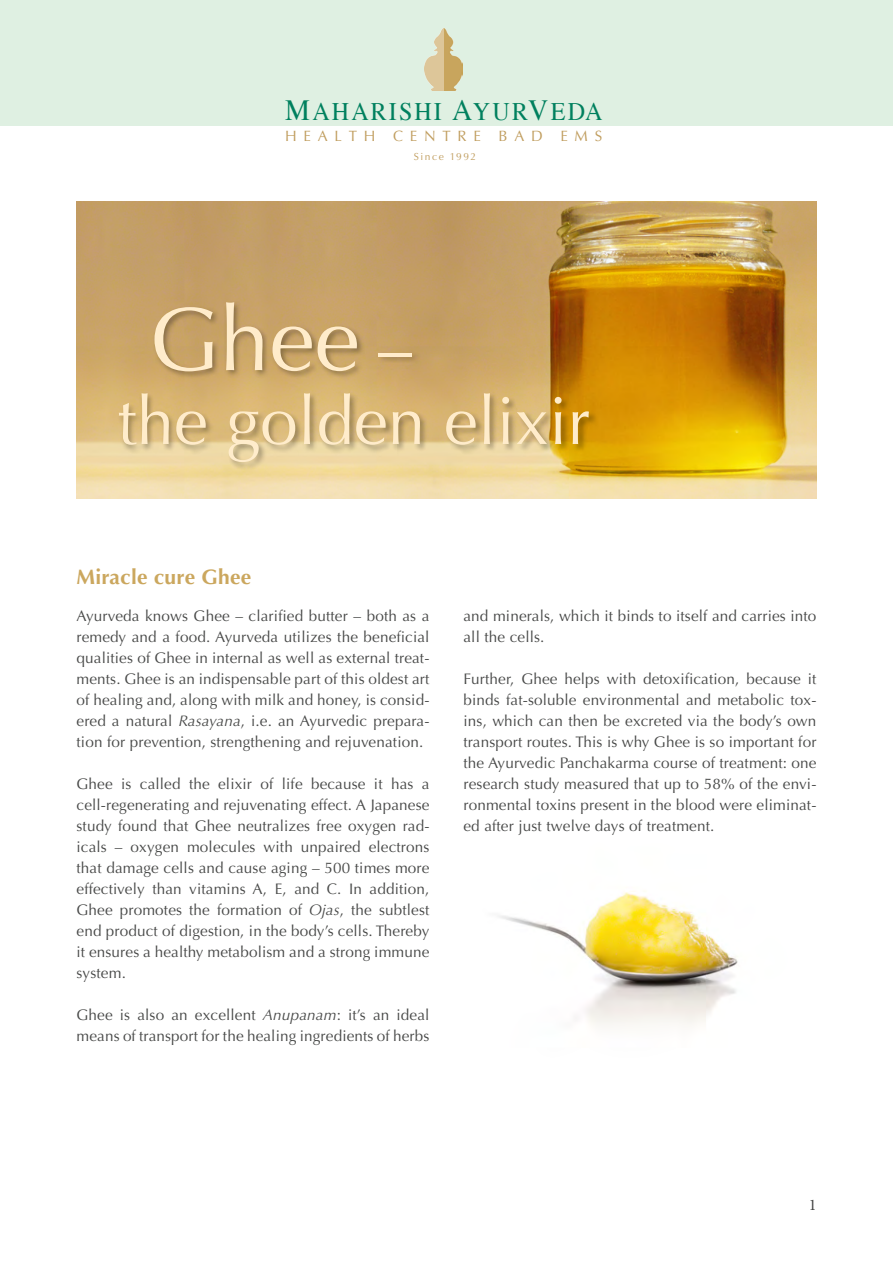
<style>
.page{position:relative;width:893px;height:1263px;background:#fff}
.page>*{position:absolute;margin:0;border:0;box-sizing:border-box;transform-origin:0 0}
.t1{font:90.15px "Optima";color:#ffeccb}
.t2{font:67.5px "Optima";color:#ffeccb}
.t3{font:25.2px "Times";letter-spacing:.085em;color:#00805e;scale:.96 1}
.t4{font:700 21px "Optima";letter-spacing:.01em;color:#cba75e}
.t5{font:16.2px "Minion Pro";color:#474847}
.t6{font:15.3px/21px "Optima";letter-spacing:.01em;color:#474847;text-align:justify}
.t7{font:15px "Optima";letter-spacing:.45em;color:#c09d5e}
.t8{font:10.2px "Optima";letter-spacing:.15em;color:#c09d5e}
.s1{font-size:29.25px}
.s2{font-size:67.5px}
.s3{font-style:italic}
</style>
<div class="page">
<img style="left:498px;top:891px;width:240px;height:136px">
<div style="left:0;top:0;width:893px;height:125px;background:#dff0e2"></div>
<img style="left:444px;top:29px;width:19px;height:62px">
<img style="left:425px;top:29px;width:19px;height:62px">
<img style="left:77px;top:202px;width:739px;height:297px">
<img style="left:95px;top:289px;width:507px;height:185px">
<h3 class="t3" style="left:285px;top:88px;width:332px"><span class="s1">M</span>AHARISHI <span class="s1">A</span>YUR<span class="s1">V</span>EDA</h3>
<p class="t7" style="left:285px;top:127px;width:318px">HEALTH CENTRE BAD EMS</p>
<p class="t8" style="left:414px;top:151px;width:64px">Since 1992</p>
<h1 class="t1" style="left:149px;top:287px;width:264px">Ghee <span class="s2">–</span></h1>
<h2 class="t2" style="left:118px;top:382px;width:474px">the golden elixir</h2>
<h3 class="t4" style="left:77px;top:564px;width:176px">Miracle cure Ghee</h3>
<p class="t6" style="left:77px;top:606px;width:354px">Ayurveda knows Ghee – clarified butter – both as a remedy and a food. Ayurveda utilizes the beneficial qualities of Ghee in internal as well as external treat&shy;ments. Ghee is an indispensable part of this oldest art of healing and, along with milk and honey, is consid&shy;ered a natural <span class="s3">Rasayana</span>, i.e. an Ayurvedic prepara&shy;tion for prevention, strengthening and rejuvenation.</p>
<p class="t6" style="left:77px;top:774px;width:354px">Ghee is called the elixir of life because it has a cell-regenerating and rejuvenating effect. A Japanese study found that Ghee neutralizes free oxygen rad&shy;icals – oxygen molecules with unpaired electrons that damage cells and cause aging – 500 times more effectively than vitamins A, E, and C. In addition, Ghee promotes the formation of <span class="s3">Ojas</span>, the subtlest end product of digestion, in the body’s cells. Thereby it ensures a healthy metabolism and a strong immune system.</p>
<p class="t6" style="left:77px;top:1005px;width:354px">Ghee is also an excellent <span class="s3">Anupanam</span>: it’s an ideal means of transport for the healing ingredients of herbs</p>
<p class="t6" style="left:463px;top:605px;width:354px">and minerals, which it binds to itself and carries into all the cells.</p>
<p class="t6" style="left:463px;top:668px;width:354px">Further, Ghee helps with detoxification, because it binds fat-soluble environmental and metabolic tox&shy;ins, which can then be excreted via the body’s own transport routes. This is why Ghee is so important for the Ayurvedic Panchakarma course of treatment: one research study measured that up to 58% of the envi&shy;ronmental toxins present in the blood were eliminat&shy;ed after just twelve days of treatment.</p>
<p class="t5" style="left:809px;top:1193px;width:9px">1</p>
</div>
